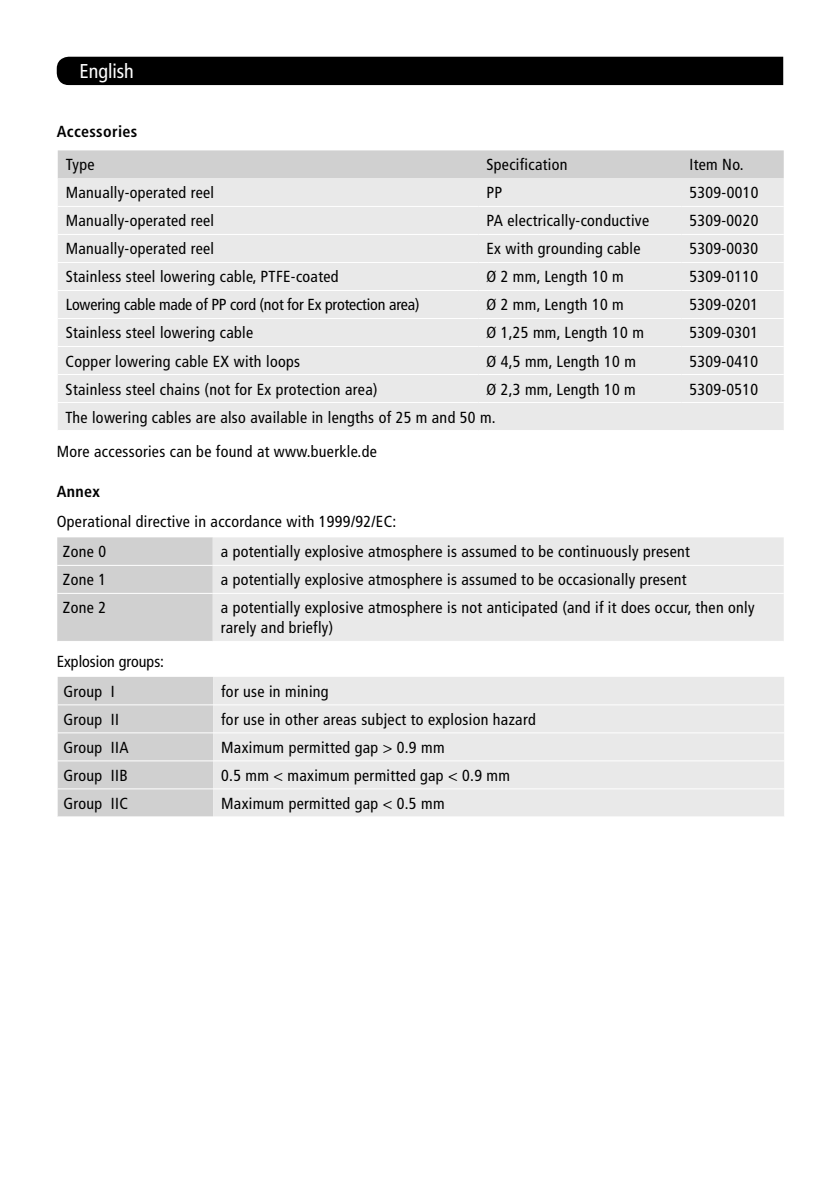
<style>
.page{position:relative;width:840px;height:1191px;background:#fff}
.page>*{position:absolute;margin:0;border:0;box-sizing:border-box;transform-origin:0 0}
.t1{font:condensed 20px "Frutiger";color:#fff}
.t2{font:condensed 16px/20px "Frutiger";letter-spacing:.02em;color:#000}
.t3{font:condensed 16px "Frutiger";letter-spacing:-.01em;color:#000}
.t4{font:700 condensed 16px "Frutiger";letter-spacing:.02em;color:#000}
.t5{font:condensed 16px "Frutiger";color:#000}
</style>
<div class="page">
<div style="left:57px;top:57px;width:725px;height:28px;background:#000"></div>
<div style="left:58px;top:150px;width:725px;height:28px;background:#d0d0d0"></div>
<div style="left:58px;top:178px;width:725px;height:252px;background:#e9e9e9"></div>
<hr style="left:58px;top:206px;width:420px;height:1px;background:#fff">
<hr style="left:478px;top:206px;width:203px;height:1px;background:#fff">
<hr style="left:681px;top:206px;width:102px;height:1px;background:#fff">
<hr style="left:58px;top:234px;width:420px;height:1px;background:#fff">
<hr style="left:478px;top:234px;width:203px;height:1px;background:#fff">
<hr style="left:681px;top:234px;width:102px;height:1px;background:#fff">
<hr style="left:58px;top:262px;width:420px;height:1px;background:#fff">
<hr style="left:478px;top:262px;width:203px;height:1px;background:#fff">
<hr style="left:681px;top:262px;width:102px;height:1px;background:#fff">
<hr style="left:58px;top:290px;width:420px;height:1px;background:#fff">
<hr style="left:478px;top:290px;width:203px;height:1px;background:#fff">
<hr style="left:681px;top:290px;width:102px;height:1px;background:#fff">
<hr style="left:58px;top:318px;width:420px;height:1px;background:#fff">
<hr style="left:478px;top:318px;width:203px;height:1px;background:#fff">
<hr style="left:681px;top:318px;width:102px;height:1px;background:#fff">
<hr style="left:58px;top:346px;width:420px;height:1px;background:#fff">
<hr style="left:478px;top:346px;width:203px;height:1px;background:#fff">
<hr style="left:681px;top:346px;width:102px;height:1px;background:#fff">
<hr style="left:58px;top:374px;width:420px;height:1px;background:#fff">
<hr style="left:478px;top:374px;width:203px;height:1px;background:#fff">
<hr style="left:681px;top:374px;width:102px;height:1px;background:#fff">
<hr style="left:58px;top:402px;width:420px;height:1px;background:#fff">
<hr style="left:478px;top:402px;width:203px;height:1px;background:#fff">
<hr style="left:681px;top:402px;width:102px;height:1px;background:#fff">
<div style="left:57px;top:537px;width:156px;height:104px;background:#d0d0d0"></div>
<div style="left:213px;top:537px;width:570px;height:104px;background:#e9e9e9"></div>
<hr style="left:57px;top:565px;width:156px;height:1px;background:#fff">
<hr style="left:213px;top:565px;width:570px;height:1px;background:#fff">
<hr style="left:57px;top:593px;width:156px;height:1px;background:#fff">
<hr style="left:213px;top:593px;width:570px;height:1px;background:#fff">
<div style="left:58px;top:677px;width:155px;height:139px;background:#d0d0d0"></div>
<div style="left:213px;top:677px;width:570px;height:139px;background:#e9e9e9"></div>
<hr style="left:58px;top:704px;width:155px;height:1px;background:#fff">
<hr style="left:213px;top:704px;width:570px;height:1px;background:#fff">
<hr style="left:58px;top:732px;width:155px;height:1px;background:#fff">
<hr style="left:213px;top:732px;width:570px;height:1px;background:#fff">
<hr style="left:58px;top:760px;width:155px;height:1px;background:#fff">
<hr style="left:213px;top:760px;width:570px;height:1px;background:#fff">
<hr style="left:58px;top:788px;width:155px;height:1px;background:#fff">
<hr style="left:213px;top:788px;width:570px;height:1px;background:#fff">
<p class="t1" style="left:79px;top:60px;width:56px">English</p>
<p class="t4" style="left:57px;top:122px;width:82px">Accessories</p>
<p class="t2" style="left:66px;top:155px;width:30px">Type</p>
<p class="t2" style="left:486px;top:155px;width:82px">Specification</p>
<p class="t2" style="left:689px;top:155px;width:56px">Item No.</p>
<p class="t2" style="left:66px;top:183px;width:150px">Manually-operated reel</p>
<p class="t2" style="left:486px;top:183px;width:17px">PP</p>
<p class="t2" style="left:689px;top:183px;width:70px">5309-0010</p>
<p class="t2" style="left:66px;top:211px;width:150px">Manually-operated reel</p>
<p class="t2" style="left:486px;top:211px;width:164px">PA electrically-conductive</p>
<p class="t2" style="left:689px;top:211px;width:70px">5309-0020</p>
<p class="t2" style="left:66px;top:239px;width:150px">Manually-operated reel</p>
<p class="t2" style="left:486px;top:239px;width:155px">Ex with grounding cable</p>
<p class="t2" style="left:689px;top:239px;width:70px">5309-0030</p>
<p class="t2" style="left:66px;top:267px;width:274px">Stainless steel lowering cable, PTFE-coated</p>
<p class="t2" style="left:486px;top:267px;width:139px">Ø 2 mm, Length 10 m</p>
<p class="t2" style="left:689px;top:267px;width:70px">5309-0110</p>
<p class="t3" style="left:66px;top:296px;width:355px">Lowering cable made of PP cord (not for Ex protection area)</p>
<p class="t2" style="left:486px;top:295px;width:139px">Ø 2 mm, Length 10 m</p>
<p class="t2" style="left:689px;top:295px;width:70px">5309-0201</p>
<p class="t2" style="left:66px;top:323px;width:189px">Stainless steel lowering cable</p>
<p class="t2" style="left:486px;top:323px;width:159px">Ø 1,25 mm, Length 10 m</p>
<p class="t2" style="left:689px;top:323px;width:70px">5309-0301</p>
<p class="t2" style="left:66px;top:351px;width:236px">Copper lowering cable EX with loops</p>
<p class="t2" style="left:486px;top:351px;width:151px">Ø 4,5 mm, Length 10 m</p>
<p class="t2" style="left:689px;top:351px;width:70px">5309-0410</p>
<p class="t2" style="left:66px;top:379px;width:313px">Stainless steel chains (not for Ex protection area)</p>
<p class="t2" style="left:486px;top:379px;width:151px">Ø 2,3 mm, Length 10 m</p>
<p class="t2" style="left:689px;top:379px;width:70px">5309-0510</p>
<p class="t2" style="left:66px;top:407px;width:431px">The lowering cables are also available in lengths of 25 m and 50 m.</p>
<p class="t2" style="left:57px;top:441px;width:321px">More accessories can be found at www.buerkle.de</p>
<p class="t4" style="left:57px;top:482px;width:45px">Annex</p>
<p class="t2" style="left:57px;top:511px;width:341px">Operational directive in accordance with 1999/92/EC:</p>
<p class="t2" style="left:63px;top:542px;width:45px">Zone 0</p>
<p class="t2" style="left:221px;top:542px;width:470px">a potentially explosive atmosphere is assumed to be continuously present</p>
<p class="t2" style="left:63px;top:570px;width:45px">Zone 1</p>
<p class="t2" style="left:221px;top:570px;width:467px">a potentially explosive atmosphere is assumed to be occasionally present</p>
<p class="t2" style="left:63px;top:598px;width:45px">Zone 2</p>
<p class="t2" style="left:221px;top:598px;width:535px">a potentially explosive atmosphere is not anticipated (and if it does occur, then only rarely and briefly)</p>
<p class="t5" style="left:57px;top:652px;width:109px">Explosion groups:</p>
<p class="t2" style="left:63px;top:681px;width:53px">Group I</p>
<p class="t2" style="left:221px;top:681px;width:109px">for use in mining</p>
<p class="t2" style="left:63px;top:709px;width:57px">Group II</p>
<p class="t2" style="left:221px;top:709px;width:316px">for use in other areas subject to explosion hazard</p>
<p class="t2" style="left:63px;top:737px;width:67px">Group IIA</p>
<p class="t2" style="left:221px;top:737px;width:225px">Maximum permitted gap &gt; 0.9 mm</p>
<p class="t2" style="left:63px;top:765px;width:66px">Group IIB</p>
<p class="t2" style="left:221px;top:765px;width:290px">0.5 mm &lt; maximum permitted gap &lt; 0.9 mm</p>
<p class="t2" style="left:63px;top:793px;width:66px">Group IIC</p>
<p class="t2" style="left:221px;top:793px;width:225px">Maximum permitted gap &lt; 0.5 mm</p>
</div>
